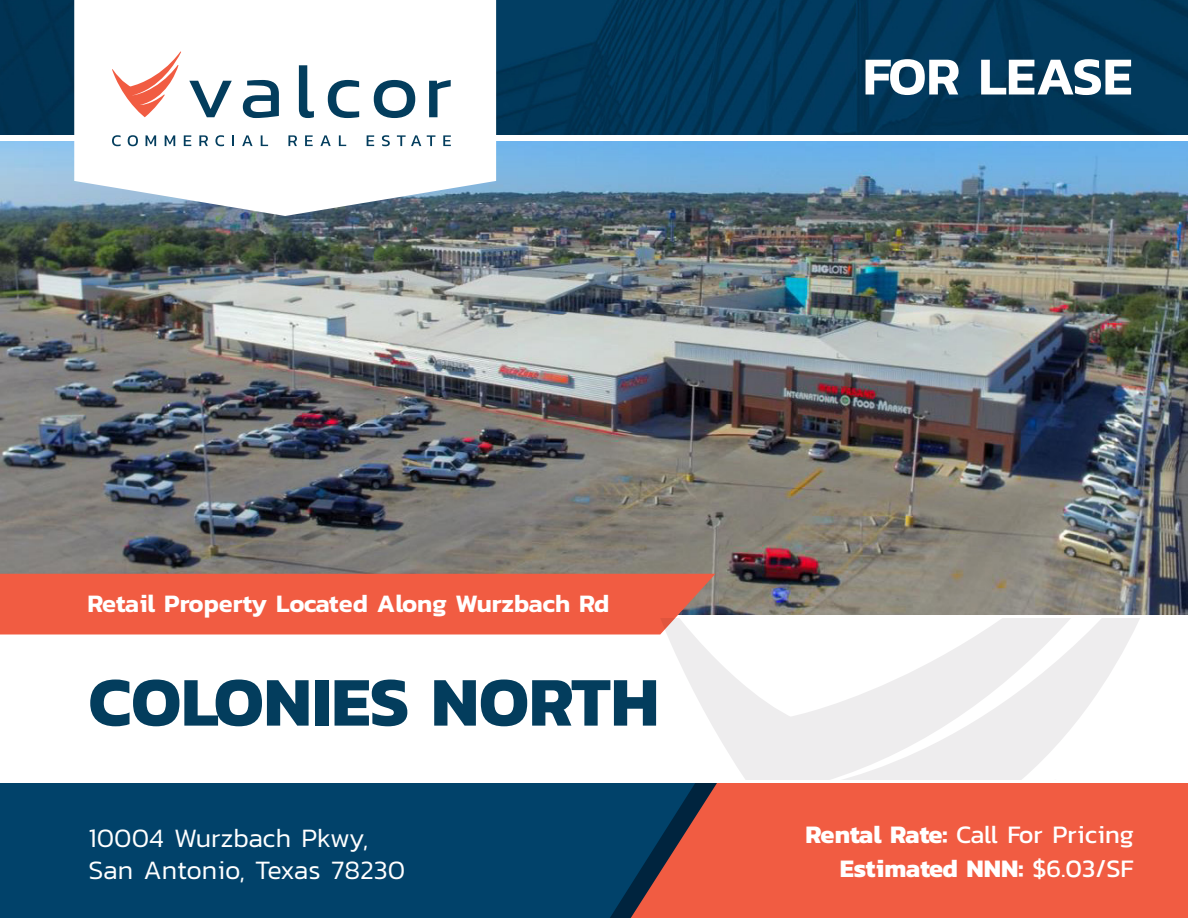
<style>
.page{position:relative;width:1188px;height:918px;background:#fff}
.page>*{position:absolute;margin:0;border:0;box-sizing:border-box;transform-origin:0 0}
.t1{font:700 70.5px "Kanit";color:#033d5d}
.t2{font:600 54px "Kanit";letter-spacing:-.005em;color:#fff}
.t3{font:300 27px "Kanit";color:#fff}
.t4{font:600 25.5px "Kanit";color:#fff}
.t5{font:25.5px "Kanit";color:#fff}
.t6{font:700 25.5px "Kanit";color:#fff}
.s1{font-weight:700}
.s2{font-weight:400}
</style>
<div class="page">
<img style="left:0;top:142px;width:1188px;height:472px">
<img style="left:0;top:1px;width:1188px;height:134px">
<svg style="left:74px;top:0;width:422px;height:216px"></svg>
<svg style="left:189px;top:81px;width:43px;height:36px"></svg>
<svg style="left:243px;top:80px;width:36px;height:38px"></svg>
<svg style="left:299px;top:65px;width:15px;height:53px"></svg>
<svg style="left:328px;top:80px;width:31px;height:38px"></svg>
<svg style="left:374px;top:80px;width:41px;height:38px"></svg>
<svg style="left:429px;top:80px;width:22px;height:37px"></svg>
<svg style="left:112px;top:135px;width:9px;height:11px"></svg>
<svg style="left:128px;top:135px;width:10px;height:11px"></svg>
<svg style="left:146px;top:135px;width:10px;height:11px"></svg>
<svg style="left:165px;top:135px;width:10px;height:11px"></svg>
<svg style="left:184px;top:135px;width:7px;height:11px"></svg>
<svg style="left:199px;top:135px;width:9px;height:11px"></svg>
<svg style="left:215px;top:135px;width:9px;height:11px"></svg>
<svg style="left:232px;top:135px;width:2px;height:11px"></svg>
<svg style="left:242px;top:135px;width:11px;height:11px"></svg>
<svg style="left:261px;top:135px;width:7px;height:11px"></svg>
<svg style="left:288px;top:135px;width:9px;height:11px"></svg>
<svg style="left:305px;top:135px;width:8px;height:11px"></svg>
<svg style="left:320px;top:135px;width:11px;height:11px"></svg>
<svg style="left:339px;top:135px;width:7px;height:11px"></svg>
<svg style="left:367px;top:135px;width:7px;height:11px"></svg>
<svg style="left:382px;top:135px;width:8px;height:11px"></svg>
<svg style="left:397px;top:135px;width:24px;height:11px"></svg>
<svg style="left:427px;top:135px;width:8px;height:11px"></svg>
<svg style="left:443px;top:135px;width:8px;height:11px"></svg>
<svg style="left:112px;top:51px;width:69px;height:66px"></svg>
<div style="left:0;top:574px;width:716px;height:60px;background:#f15c42"></div>
<svg style="left:647px;top:618px;width:493px;height:162px;fill:#eeedee"></svg>
<div style="left:717px;top:783px;width:471px;height:135px;background:#f15c42"></div>
<svg style="left:695px;top:783px;width:22px;height:135px;fill:#f15c42"></svg>
<div style="left:0;top:783px;width:695px;height:135px;background:#01426a"></div>
<p class="t2" style="left:863px;top:35px;width:271px">FOR LEASE</p>
<p class="t4" style="left:87px;top:584px;width:524px">Retail Property Located Along Wurzbach Rd</p>
<p class="t1" style="left:88px;top:647px;width:572px">COLONIES NORTH</p>
<p class="t3" style="left:89px;top:819px;width:281px">10004 Wurzbach Pkwy,</p>
<p class="t3" style="left:89px;top:851px;width:318px">San Antonio, Texas 78230</p>
<p class="t5" style="left:806px;top:816px;width:330px"><span class="s1">Rental Rate:</span> Call For Pricing</p>
<p class="t6" style="left:840px;top:848px;width:296px">Estimated NNN: <span class="s2">$6.03/SF</span></p>
</div>
